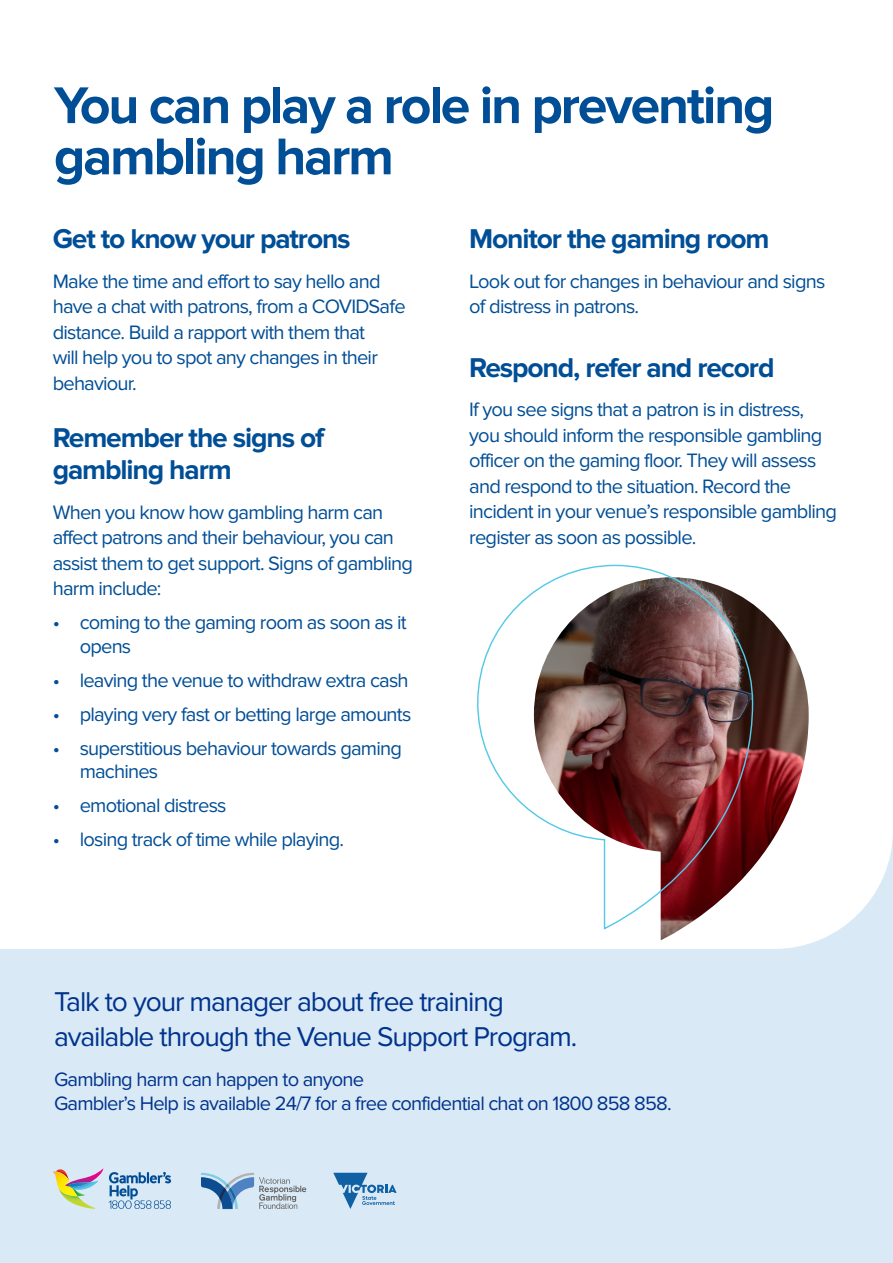
<style>
.page{position:relative;width:893px;height:1263px;background:#d9e9f6}
.page>*{position:absolute;margin:0;border:0;box-sizing:border-box;transform-origin:0 0}
.t1{font:700 53.55px/51.2px "Proxima Nova";letter-spacing:-.04em;color:#004e96}
.t2{font:700 28.2px/32px "Proxima Nova";letter-spacing:-.04em;color:#004e96}
.t3{font:28.2px/35px "Proxima Nova";letter-spacing:-.04em;color:#00338c}
.t4{font:20.1px/25.5px "Proxima Nova";letter-spacing:-.04em;color:#004e96}
.t5{font:20.1px/23.7px "Proxima Nova";letter-spacing:-.04em;color:#00338c}
</style>
<div class="page">
<div style="left:0;top:0;width:893px;height:949px;background:#fff"></div>
<img style="left:534px;top:577px;width:275px;height:363px">
<img style="left:476px;top:564px;width:278px;height:366px">
<svg style="left:333px;top:1173px;width:64px;height:36px"></svg>
<svg style="left:201px;top:1173px;width:105px;height:36px"></svg>
<svg style="left:53px;top:1168px;width:118px;height:41px"></svg>
<p class="t1" style="left:54px;top:81px;width:722px">You can play a role in preventing gambling harm</p>
<p class="t2" style="left:53px;top:223px;width:299px">Get to know your patrons</p>
<p class="t4" style="left:53px;top:268px;width:354px">Make the time and effort to say hello and have a chat with patrons, from a COVIDSafe distance. Build a rapport with them that<br>will help you to spot any changes in their behaviour.</p>
<p class="t2" style="left:53px;top:422px;width:273px">Remember the signs of gambling harm</p>
<p class="t4" style="left:53px;top:500px;width:362px">When you know how gambling harm can affect patrons and their behaviour, you can assist them to get support. Signs of gambling harm include:</p>
<p class="t4" style="left:80px;top:611px;width:328px;line-height:23.7px;text-indent:-27px">• coming to the gaming room as soon as it opens</p>
<p class="t4" style="left:53px;top:668px;width:357px">• leaving the venue to withdraw extra cash</p>
<p class="t4" style="left:53px;top:702px;width:360px">• playing very fast or betting large amounts</p>
<p class="t4" style="left:80px;top:736px;width:324px;line-height:23.7px;text-indent:-27px">• superstitious behaviour towards gaming machines</p>
<p class="t4" style="left:53px;top:793px;width:175px">• emotional distress</p>
<p class="t4" style="left:53px;top:827px;width:293px">• losing track of time while playing.</p>
<p class="t2" style="left:469px;top:223px;width:302px">Monitor the gaming room</p>
<p class="t4" style="left:469px;top:268px;width:358px">Look out for changes in behaviour and signs of distress in patrons.</p>
<p class="t2" style="left:469px;top:352px;width:307px">Respond, refer and record</p>
<p class="t4" style="left:469px;top:397px;width:369px">If you see signs that a patron is in distress, you should inform the responsible gambling officer on the gaming floor. They will assess and respond to the situation. Record the incident in your venue’s responsible gambling register as soon as possible.</p>
<p class="t3" style="left:54px;top:984px;width:525px">Talk to your manager about free training available through the Venue Support Program.</p>
<p class="t5" style="left:54px;top:1068px;width:619px">Gambling harm can happen to anyone<br>Gambler’s Help is available 24/7 for a free confidential chat on 1800 858 858.</p>
</div>
